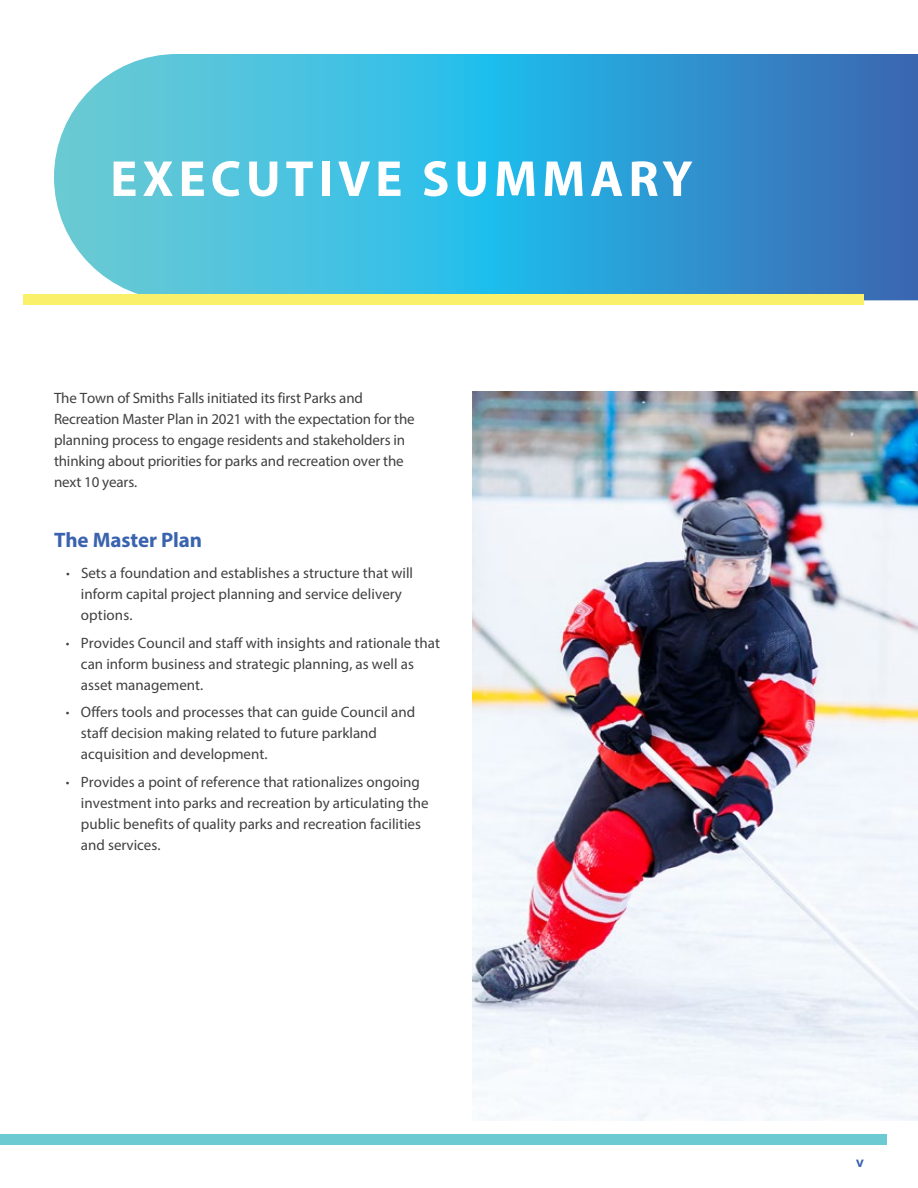
<style>
.page{position:relative;width:918px;height:1188px;background:#fff}
.page>*{position:absolute;margin:0;border:0;box-sizing:border-box;transform-origin:0 0}
.t1{font:700 51px "Myriad Pro";letter-spacing:.095em;color:#fff}
.t2{font:700 21px "Myriad Pro";letter-spacing:-.005em;color:#3a63af}
.t3{font:15px/21px "Myriad Pro";color:#414042}
.t4{font:700 13.5px "Open Sans";color:#3a63af}
.s1{font-weight:300}
</style>
<div class="page">
<div style="left:0;top:1134px;width:887px;height:11px;background:#6bcad2"></div>
<svg style="left:54px;top:54px;width:864px;height:246px;background:#41abd7"></svg>
<div style="left:24px;top:294px;width:840px;height:11px;background:#faf06a"></div>
<img style="left:472px;top:392px;width:446px;height:728px">
<h1 class="t1" style="left:110px;top:145px;width:584px">EXECUTIVE SUMMARY</h1>
<p class="t3" style="left:54px;top:387px;width:362px">The Town of Smiths Falls initiated its first Parks and Recreation Master Plan in 2021 with the expectation for the planning process to engage residents and stakeholders in thinking about priorities for parks and recreation over the next 10 years.</p>
<h2 class="t2" style="left:54px;top:527px;width:150px">The Master Plan</h2>
<p class="t3" style="left:81px;top:563px;width:334px;text-indent:-15px"><span class="s1">•</span> Sets a foundation and establishes a structure that will inform capital project planning and service delivery options.</p>
<p class="t3" style="left:81px;top:632px;width:361px;text-indent:-15px"><span class="s1">•</span> Provides Council and staff with insights and rationale that can inform business and strategic planning, as well as asset management.</p>
<p class="t3" style="left:81px;top:702px;width:336px;text-indent:-15px"><span class="s1">•</span> Offers tools and processes that can guide Council and staff decision making related to future parkland acquisition and development.</p>
<p class="t3" style="left:81px;top:771px;width:349px;text-indent:-15px"><span class="s1">•</span> Provides a point of reference that rationalizes ongoing investment into parks and recreation by articulating the public benefits of quality parks and recreation facilities and services.</p>
<p class="t4" style="left:856px;top:1153px;width:9px">v</p>
</div>
